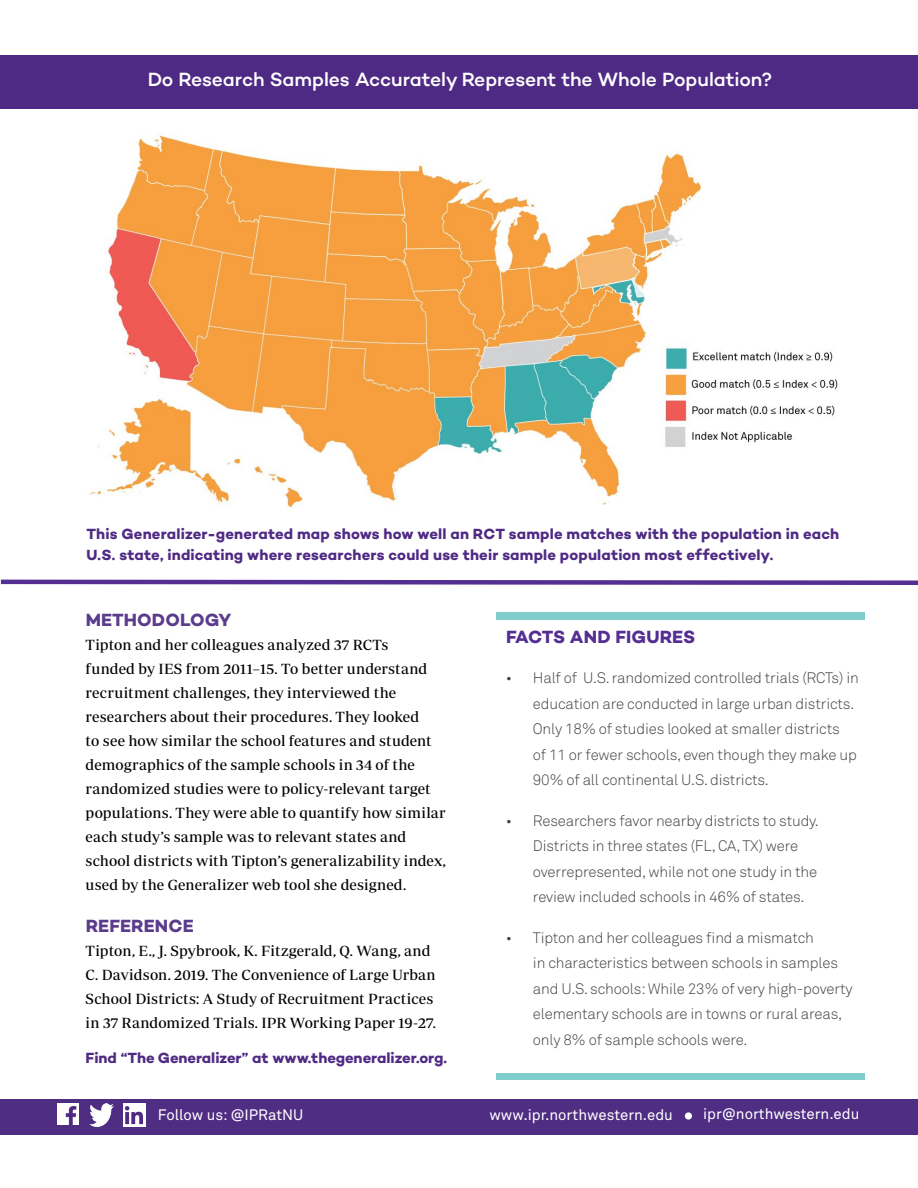
<style>
.page{position:relative;width:918px;height:1188px;background:#fff}
.page>*{position:absolute;margin:0;border:0;box-sizing:border-box;transform-origin:0 0}
.t1{font:500 19.5px "Campton";letter-spacing:-.005em;color:#fff}
.t2{font:700 18px "Campton";letter-spacing:.01em;color:#5b3b8c}
.t3{font:700 18px "Campton";letter-spacing:.005em;color:#542e91}
.t4{font:15px/24px "Periodico Display";letter-spacing:.01em;color:#000}
.t5{font:300 15px/25.5px "Akkurat Pro";letter-spacing:-.01em;color:#414042}
.t6{font:700 15px/21px "Campton";letter-spacing:.01em;color:#4f2a84}
.t7{font:15px "Akkurat Pro";color:#fff}
</style>
<div class="page">
<div style="left:0;top:55px;width:918px;height:54px;background:#4f2a84"></div>
<svg style="left:0;top:579px;width:918px;height:6px;background:#7e62ac"></svg>
<div style="left:1px;top:1099px;width:917px;height:36px;background:#4f2d83"></div>
<div style="left:685px;top:1112px;width:7px;height:8px;background:#fff;border-radius:50%"></div>
<img style="left:90px;top:1104px;width:24px;height:22px">
<img style="left:123px;top:1104px;width:23px;height:22px">
<img style="left:57px;top:1104px;width:22px;height:21px">
<div style="left:496px;top:612px;width:369px;height:8px;background:#7fcecd"></div>
<div style="left:496px;top:1074px;width:369px;height:6px;background:#7fcecd"></div>
<img style="left:89px;top:133px;width:749px;height:375px">
<h1 class="t1" style="left:148px;top:67px;width:626px">Do Research Samples Accurately Represent the Whole Population?</h1>
<p class="t6" style="left:86px;top:523px;width:755px">This Generalizer-generated map shows how well an RCT sample matches with the population in each<br>U.S. state, indicating where researchers could use their sample population most effectively.</p>
<p class="t2" style="left:86px;top:609px;width:147px">METHODOLOGY</p>
<p class="t4" style="left:86px;top:633px;width:362px">Tipton and her colleagues analyzed 37 RCTs<br>funded by IES from 2011–15. To better understand recruitment challenges, they interviewed the researchers about their procedures. They looked<br>to see how similar the school features and student demographics of the sample schools in 34 of the randomized studies were to policy-relevant target populations. They were able to quantify how similar each study’s sample was to relevant states and school districts with Tipton’s generalizability index, used by the Generalizer web tool she designed.</p>
<p class="t2" style="left:86px;top:915px;width:110px">REFERENCE</p>
<p class="t4" style="left:86px;top:939px;width:352px">Tipton, E., J. Spybrook, K. Fitzgerald, Q. Wang, and C. Davidson. 2019. The Convenience of Large Urban School Districts: A Study of Recruitment Practices in 37 Randomized Trials. IPR Working Paper 19-27.</p>
<p class="t6" style="left:86px;top:1047px;width:363px">Find “The Generalizer” at www.thegeneralizer.org.</p>
<p class="t3" style="left:506px;top:625px;width:191px">FACTS AND FIGURES</p>
<p class="t5" style="left:533px;top:665px;width:327px;text-indent:-27px">• Half of U.S. randomized controlled trials (RCTs) in education are conducted in large urban districts.<br>Only 18% of studies looked at smaller districts<br>of 11 or fewer schools, even though they make up 90% of all continental U.S. districts.</p>
<p class="t5" style="left:533px;top:808px;width:287px;text-indent:-27px">• Researchers favor nearby districts to study.<br>Districts in three states (FL, CA, TX) were overrepresented, while not one study in the review included schools in 46% of states.</p>
<p class="t5" style="left:533px;top:925px;width:321px;text-indent:-27px">• Tipton and her colleagues find a mismatch<br>in characteristics between schools in samples and U.S. schools: While 23% of very high-poverty elementary schools are in towns or rural areas, only 8% of sample schools were.</p>
<p class="t7" style="left:158px;top:1106px;width:147px">Follow us: @IPRatNU</p>
<p class="t7" style="left:489px;top:1106px;width:185px">www.ipr.northwestern.edu</p>
<p class="t7" style="left:703px;top:1105px;width:158px">ipr@northwestern.edu</p>
</div>
